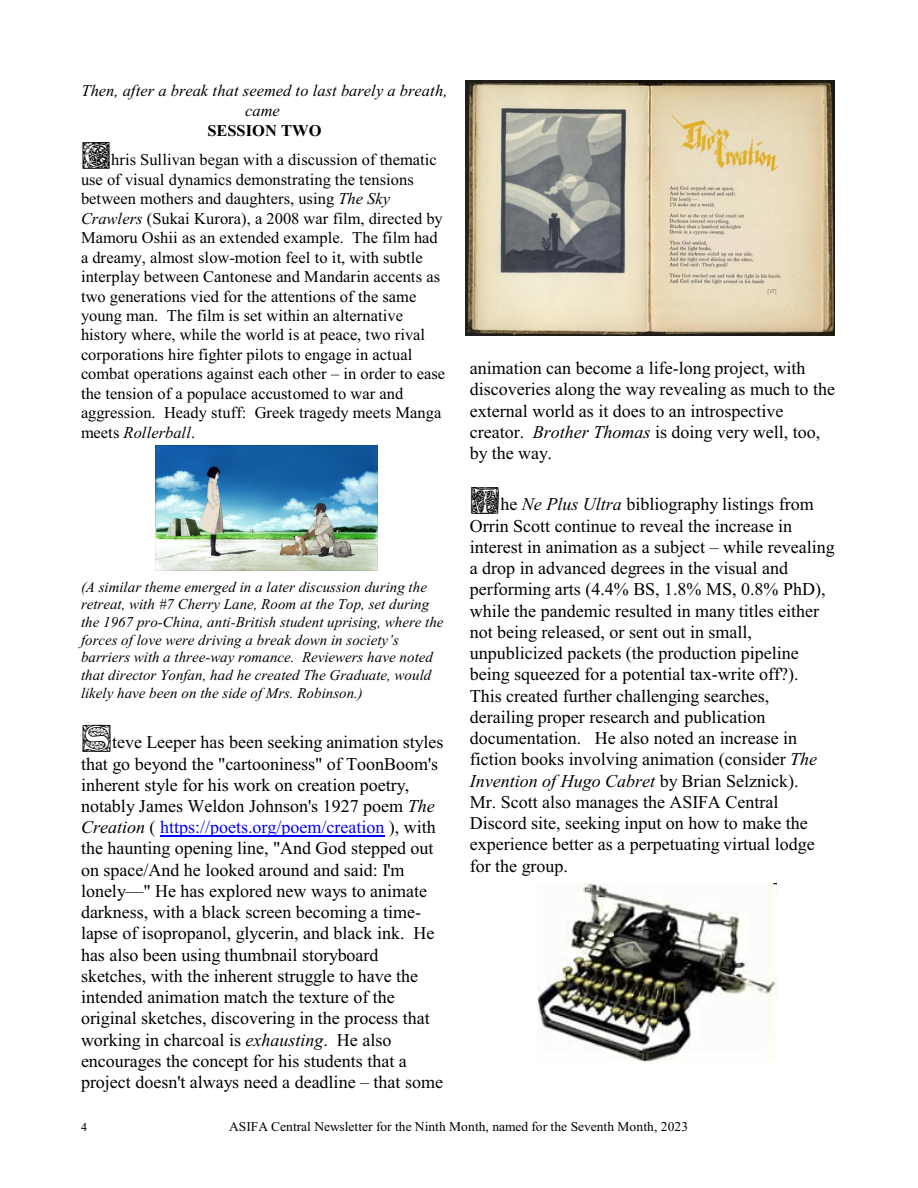
<style>
.page{position:relative;width:918px;height:1188px;background:#fff}
.page>*{position:absolute;margin:0;border:0;box-sizing:border-box;transform-origin:0 0}
.t1{font:18px/21.3px "Times New Roman";color:#000}
.t2{font:16.5px/19.5px "Times New Roman";color:#000}
.t3{font:italic 16.5px/19.5px "Times New Roman";color:#000;text-align:center}
.t4{font:700 16.5px "Times New Roman";color:#000}
.t5{font:italic 15px/17.7px "Times New Roman";color:#000}
.t6{font:13.5px "Times New Roman";color:#000}
.t7{font:12px "Times New Roman";color:#000}
.s1{font-style:italic}
.s2{color:#00f}
</style>
<div class="page">
<img style="left:465px;top:81px;width:369px;height:254px">
<img style="left:155px;top:445px;width:222px;height:126px">
<img style="left:537px;top:883px;width:239px;height:178px">
<hr style="left:160px;top:836px;width:224px;height:1px;background:#00f">
<p class="t3" style="left:82px;top:83px;width:368px">Then, after a break that seemed to last barely a breath, came</p>
<p class="t4" style="left:207px;top:125px;width:116px">SESSION TWO</p>
<p class="t2" style="left:81px;top:152px;width:366px;text-indent:30px">hris Sullivan began with a discussion of thematic use of visual dynamics demonstrating the tensions between mothers and daughters, using <span class="s1">The Sky Crawlers</span> (Sukai Kurora), a 2008 war film, directed by Mamoru Oshii as an extended example. The film had a dreamy, almost slow-motion feel to it, with subtle interplay between Cantonese and Mandarin accents as two generations vied for the attentions of the same young man. The film is set within an alternative history where, while the world is at peace, two rival corporations hire fighter pilots to engage in actual combat operations against each other – in order to ease the tension of a populace accustomed to war and aggression. Heady stuff: Greek tragedy meets Manga meets <span class="s1">Rollerball</span>.</p>
<p class="t5" style="left:81px;top:579px;width:364px">(A similar theme emerged in a later discussion during the retreat, with #7 Cherry Lane, Room at the Top, set during the 1967 pro-China, anti-British student uprising, where the forces of love were driving a break down in society’s barriers with a three-way romance. Reviewers have noted that director Yonfan, had he created The Graduate, would likely have been on the side of Mrs. Robinson.)</p>
<p class="t1" style="left:81px;top:733px;width:364px;text-indent:31px">teve Leeper has been seeking animation styles that go beyond the "cartooniness" of ToonBoom's inherent style for his work on creation poetry, notably James Weldon Johnson's 1927 poem <span class="s1">The Creation</span> ( <span class="s2">https://poets.org/poem/creation</span> ), with the haunting opening line, "And God stepped out on space/And he looked around and said: I'm lonely—" He has explored new ways to animate darkness, with a black screen becoming a time&shy;lapse of isopropanol, glycerin, and black ink. He has also been using thumbnail storyboard sketches, with the inherent struggle to have the intended animation match the texture of the original sketches, discovering in the process that working in charcoal is <span class="s1">exhausting</span>. He also encourages the concept for his students that a project doesn't always need a deadline – that some</p>
<p class="t1" style="left:470px;top:359px;width:367px">animation can become a life-long project, with discoveries along the way revealing as much to the external world as it does to an introspective creator. <span class="s1">Brother Thomas</span> is doing very well, too, by the way.</p>
<p class="t1" style="left:470px;top:496px;width:366px;text-indent:31px">he <span class="s1">Ne Plus Ultra</span> bibliography listings from Orrin Scott continue to reveal the increase in interest in animation as a subject – while revealing a drop in advanced degrees in the visual and performing arts (4.4% BS, 1.8% MS, 0.8% PhD), while the pandemic resulted in many titles either not being released, or sent out in small, unpublicized packets (the production pipeline being squeezed for a potential tax-write off?).<br>This created further challenging searches, derailing proper research and publication documentation. He also noted an increase in fiction books involving animation (consider <span class="s1">The Invention of Hugo Cabret</span> by Brian Selznick).<br>Mr. Scott also manages the ASIFA Central Discord site, seeking input on how to make the experience better as a perpetuating virtual lodge for the group.</p>
<p class="t7" style="left:81px;top:1123px;width:7px">4</p>
<p class="t6" style="left:229px;top:1121px;width:460px">ASIFA Central Newsletter for the Ninth Month, named for the Seventh Month, 2023</p>
</div>
